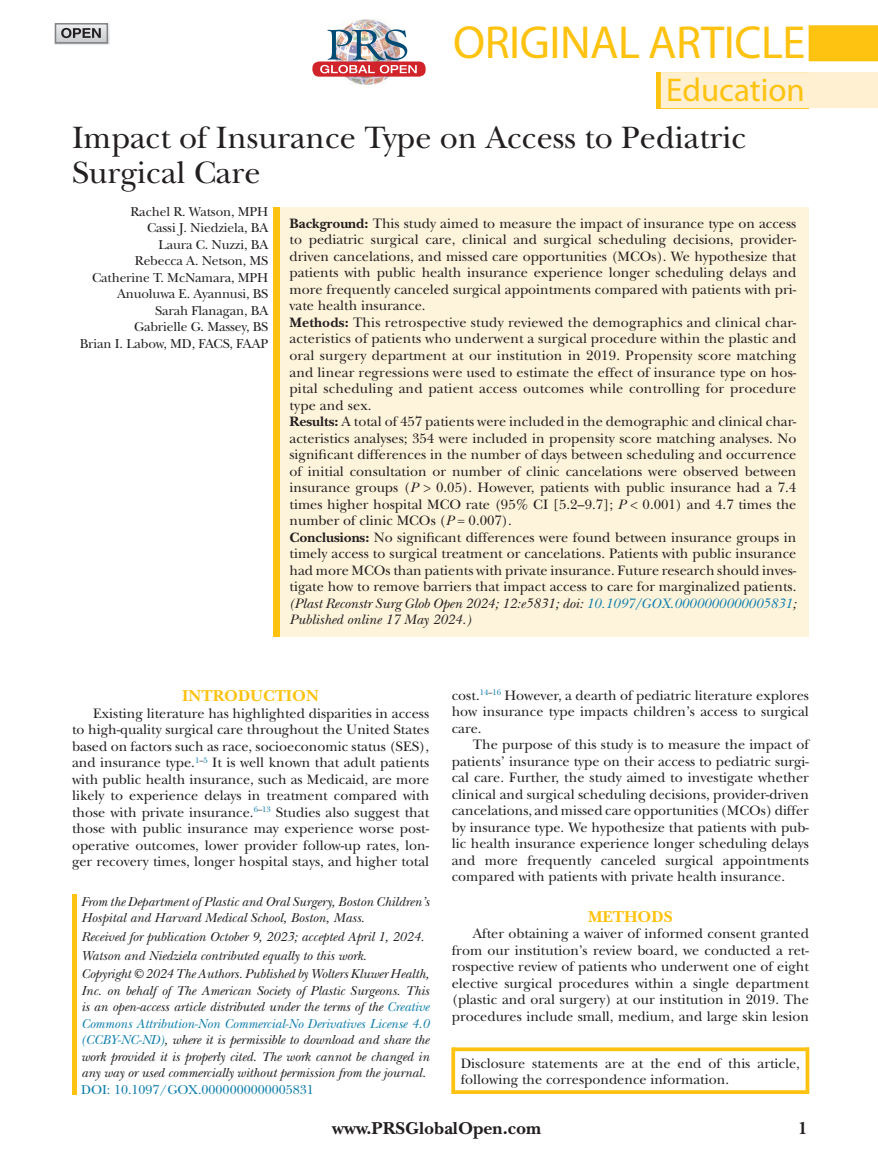
<style>
.page{position:relative;width:878px;height:1175px;background:#fff}
.page>*{position:absolute;margin:0;border:0;box-sizing:border-box;transform-origin:0 0}
.t1{font:46.5px "Myriad Pro";letter-spacing:-.01em;color:#fec210}
.t2{font:33px "Myriad Pro";color:#fec210}
.t3{font:32.25px/34.5px "New Baskerville Std";color:#231f20}
.t4{font:700 18px "New Baskerville Std";color:#231f20}
.t5{font:700 16.5px "New Baskerville Std";color:#fec210}
.t6{font:14.25px/16.5px "New Baskerville Std";color:#231f20;text-align:justify}
.t7{font:italic 13.5px/16.5px "New Baskerville Std";color:#231f20}
.t8{font:13.5px/16.5px "New Baskerville Std";letter-spacing:-.01em;color:#231f20;text-align:right}
.t9{font:13.5px "New Baskerville Std";color:#0f7eac}
.s1{font-weight:700}
.s2{font-style:italic}
.s3{font-style:italic;color:#0f7eac}
.s4{color:#0f7eac}
</style>
<div class="page">
<div style="left:656px;top:72px;width:153px;height:36px;background:#fec210"></div>
<div style="left:660px;top:72px;width:218px;height:36px;background:#fef0d0"></div>
<div style="left:808px;top:25px;width:70px;height:36px;background:#fec210"></div>
<img style="left:343px;top:20px;width:48px;height:64px">
<div style="left:312px;top:61px;width:113px;height:16px;background:#d1232a;border-radius:7px"></div>
<img style="left:320px;top:29px;width:97px;height:44px">
<div style="left:274px;top:126px;width:534px;height:511px;background:#fef4db"></div>
<div style="left:274px;top:205px;width:6px;height:110px;background:#fec210"></div>
<div style="left:274px;top:304px;width:6px;height:110px;background:#fec210"></div>
<div style="left:274px;top:403px;width:6px;height:126px;background:#fec210"></div>
<div style="left:274px;top:519px;width:6px;height:118px;background:#fec210"></div>
<hr style="left:72px;top:895px;width:4px;height:33px;background:#fec210">
<hr style="left:72px;top:928px;width:4px;height:18px;background:#fec210">
<hr style="left:72px;top:946px;width:4px;height:19px;background:#fec210">
<hr style="left:72px;top:965px;width:4px;height:118px;background:#fec210">
<hr style="left:72px;top:1081px;width:4px;height:13px;background:#fec210">
<div style="left:272px;top:126px;width:536px;height:80px;background:#fff"></div>
<img style="left:54px;top:23px;width:55px;height:22px">
<svg style="left:451px;top:1047px;width:4px;height:47px"></svg>
<svg style="left:805px;top:1047px;width:4px;height:47px"></svg>
<svg style="left:452px;top:1047px;width:356px;height:4px"></svg>
<svg style="left:452px;top:1090px;width:356px;height:4px"></svg>
<div style="left:55px;top:23px;width:53px;height:21px;border:2px solid #808285"></div>
<svg style="left:61px;top:28px;width:40px;height:10px"></svg>
<h1 class="t1" style="left:453px;top:14px;width:348px">ORIGINAL ARTICLE</h1>
<h2 class="t2" style="left:666px;top:69px;width:140px">EDUCATION</h2>
<h3 class="t3" style="left:72px;top:121px;width:676px">Impact of Insurance Type on Access to Pediatric<br>Surgical Care</h3>
<p class="t8" style="left:80px;top:203px;width:190px">Rachel R. Watson, MPH<br>Cassi J. Niedziela, BA<br>Laura C. Nuzzi, BA<br>Rebecca A. Netson, MS<br>Catherine T. McNamara, MPH<br>Anuoluwa E. Ayannusi, BS<br>Sarah Flanagan, BA<br>Gabrielle G. Massey, BS<br>Brian I. Labow, MD, FACS, FAAP</p>
<p class="t6" style="left:289px;top:215px;width:508px;text-align:left"><span class="s1">Background:</span> This study aimed to measure the impact of insurance type on access to pediatric surgical care, clinical and surgical scheduling decisions, provider&shy;driven cancelations, and missed care opportunities (MCOs). We hypothesize that patients with public health insurance experience longer scheduling delays and more frequently canceled surgical appointments compared with patients with pri&shy;vate health insurance.<br><span class="s1">Methods:</span> This retrospective study reviewed the demographics and clinical char&shy;acteristics of patients who underwent a surgical procedure within the plastic and oral surgery department at our institution in 2019. Propensity score matching and linear regressions were used to estimate the effect of insurance type on hos&shy;pital scheduling and patient access outcomes while controlling for procedure type and sex.<br><span class="s1">Results:</span> A total of 457 patients were included in the demographic and clinical char&shy;acteristics analyses; 354 were included in propensity score matching analyses. No significant differences in the number of days between scheduling and occurrence of initial consultation or number of clinic cancelations were observed between insurance groups (<span class="s2">P</span> &gt; 0.05). However, patients with public insurance had a 7.4 times higher hospital MCO rate (95% CI [5.2–9.7]; <span class="s2">P</span> &lt; 0.001) and 4.7 times the number of clinic MCOs (<span class="s2">P</span> = 0.007).<br><span class="s1">Conclusions:</span> No significant differences were found between insurance groups in timely access to surgical treatment or cancelations. Patients with public insurance had more MCOs than patients with private insurance. Future research should inves&shy;tigate how to remove barriers that impact access to care for marginalized patients. <span class="s2">(Plast Reconstr Surg Glob Open 2024; 12:e5831; doi:</span> <span class="s3">10.1097/GOX.0000000000005831</span><span class="s2">; Published online 17 May 2024.)</span></p>
<p class="t5" style="left:182px;top:686px;width:138px">INTRODUCTION</p>
<p class="t6" style="left:72px;top:705px;width:359px;text-indent:21px">Existing literature has highlighted disparities in access to high-quality surgical care throughout the United States based on factors such as race, socioeconomic status (SES), and insurance type.<sup>1</sup><sup>–</sup><sup>5</sup> It is well known that adult patients with public health insurance, such as Medicaid, are more likely to experience delays in treatment compared with those with private insurance.<sup>6</sup><sup>–</sup><sup>13</sup> Studies also suggest that those with public insurance may experience worse post&shy;operative outcomes, lower provider follow-up rates, lon&shy;ger recovery times, longer hospital stays, and higher total</p>
<p class="t7" style="left:81px;top:893px;width:350px">From the Department of Plastic and Oral Surgery, Boston Children’s<br>Hospital and Harvard Medical School, Boston, Mass.</p>
<p class="t7" style="left:81px;top:927px;width:350px;line-height:18.8px">Received for publication October 9, 2023; accepted April 1, 2024.<br>Watson and Niedziela contributed equally to this work.<br>Copyright © 2024 The Authors. Published by Wolters Kluwer Health,</p>
<p class="t7" style="left:81px;top:982px;width:350px;text-align:justify">Inc. on behalf of The American Society of Plastic Surgeons. This is an open-access article distributed under the terms of the <span class="s4">Creative Commons Attribution-Non Commercial-No Derivatives License 4.0 (CCBY-NC-ND)</span>, where it is permissible to download and share the work provided it is properly cited. The work cannot be changed in any way or used commercially without permission from the journal.</p>
<p class="t9" style="left:81px;top:1081px;width:234px">DOI: 10.1097/GOX.0000000000005831</p>
<p class="t6" style="left:452px;top:687px;width:359px">cost.<sup>14</sup><sup>–</sup><sup>16</sup> However, a dearth of pediatric literature explores how insurance type impacts children’s access to surgical care.</p>
<p class="t6" style="left:452px;top:736px;width:359px;text-indent:21px">The purpose of this study is to measure the impact of patients’ insurance type on their access to pediatric surgi&shy;cal care. Further, the study aimed to investigate whether clinical and surgical scheduling decisions, provider-driven cancelations, and missed care opportunities (MCOs) differ by insurance type. We hypothesize that patients with pub&shy;lic health insurance experience longer scheduling delays and more frequently canceled surgical appointments compared with patients with private health insurance.</p>
<p class="t5" style="left:588px;top:907px;width:86px">METHODS</p>
<p class="t6" style="left:451px;top:925px;width:359px;text-indent:21px">After obtaining a waiver of informed consent granted from our institution’s review board, we conducted a ret&shy;rospective review of patients who underwent one of eight elective surgical procedures within a single department (plastic and oral surgery) at our institution in 2019. The procedures include small, medium, and large skin lesion</p>
<p class="t6" style="left:460px;top:1054px;width:341px">Disclosure statements are at the end of this article, following the correspondence information.</p>
<p class="t4" style="left:332px;top:1118px;width:210px">www.PRSGlobalOpen.com</p>
<p class="t4" style="left:798px;top:1118px;width:11px">1</p>
</div>
